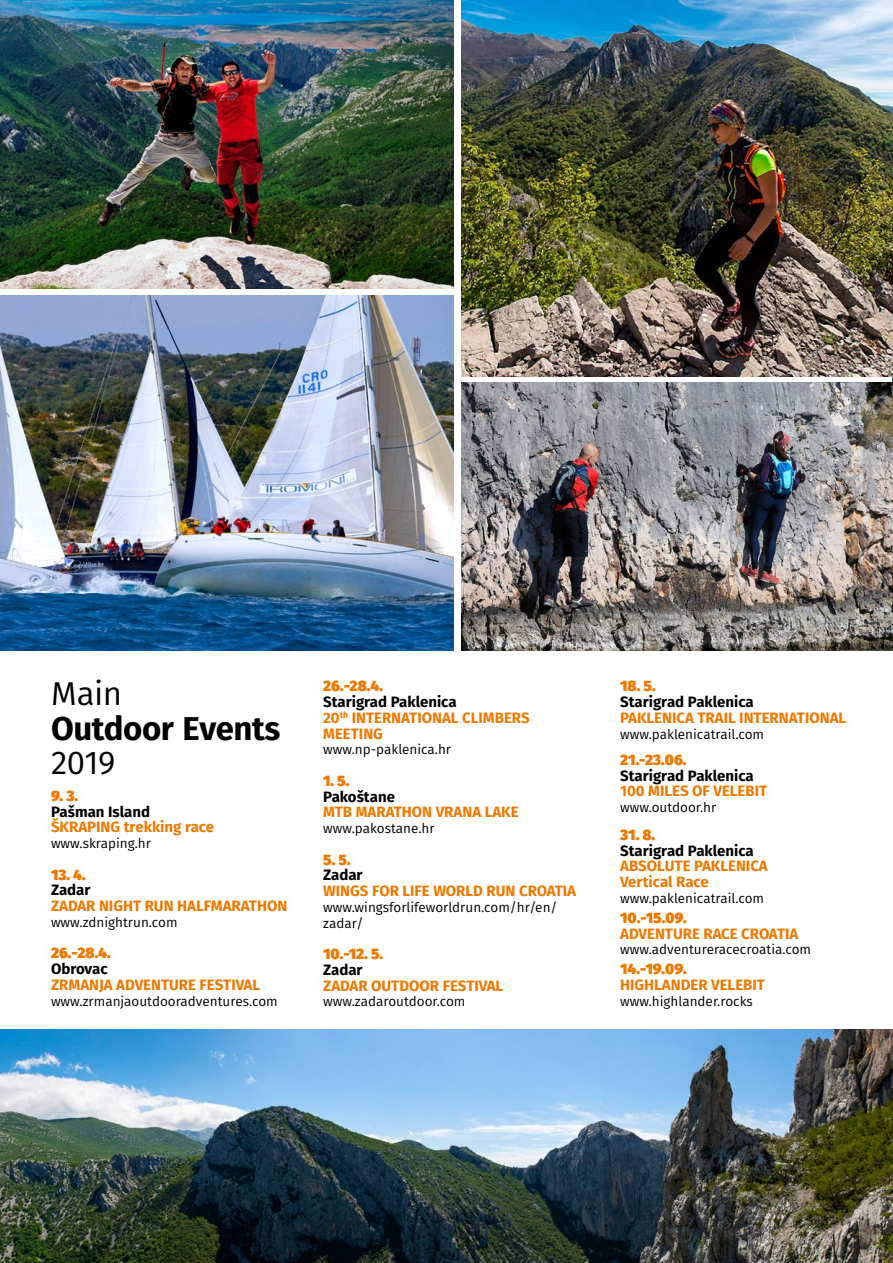
<style>
.page{position:relative;width:893px;height:1263px;background:#fff}
.page>*{position:absolute;margin:0;border:0;box-sizing:border-box;transform-origin:0 0}
.t1{font:700 33px "Fira Sans";letter-spacing:-.015em;color:#000}
.t2{font:33px "Fira Sans";letter-spacing:-.015em;color:#000}
.t3{font:700 15px/15.8px "Fira Sans";color:#ee7900}
.t4{font:700 15px "Fira Sans";color:#000}
.t5{font:900 15px "Fira Sans";color:#ee7900}
.t6{font:13.5px/15.8px "Fira Sans";color:#000}
.s1{color:#000}
</style>
<div class="page">
<img style="left:0;top:1029px;width:893px;height:234px">
<img style="left:0;top:0;width:454px;height:288px">
<img style="left:0;top:296px;width:454px;height:355px">
<img style="left:461px;top:0;width:432px;height:376px">
<img style="left:461px;top:383px;width:432px;height:268px">
<h1 class="t2" style="left:51px;top:669px;width:73px">Main</h1>
<h1 class="t1" style="left:51px;top:701px;width:231px">Outdoor Events</h1>
<h1 class="t2" style="left:51px;top:738px;width:66px">2019</h1>
<p class="t5" style="left:51px;top:782px;width:29px">9. 3.</p>
<p class="t4" style="left:51px;top:799px;width:101px">Pašman Island</p>
<p class="t3" style="left:51px;top:818px;width:165px">ŠKRAPING trekking race</p>
<p class="t6" style="left:51px;top:835px;width:101px">www.skraping.hr</p>
<p class="t5" style="left:51px;top:860px;width:36px">13. 4.</p>
<p class="t4" style="left:51px;top:877px;width:41px">Zadar</p>
<p class="t3" style="left:51px;top:897px;width:238px">ZADAR NIGHT RUN HALFMARATHON</p>
<p class="t6" style="left:51px;top:914px;width:128px">www.zdnightrun.com</p>
<p class="t5" style="left:51px;top:939px;width:61px">26.-28.4.</p>
<p class="t4" style="left:51px;top:956px;width:58px">Obrovac</p>
<p class="t3" style="left:51px;top:976px;width:211px">ZRMANJA ADVENTURE FESTIVAL</p>
<p class="t6" style="left:51px;top:993px;width:228px">www.zrmanjaoutdooradventures.com</p>
<p class="t5" style="left:323px;top:672px;width:61px">26.-28.4.</p>
<p class="t3" style="left:323px;top:693px;width:208px"><span class="s1">Starigrad Paklenica<br></span>20<sup>th</sup> INTERNATIONAL CLIMBERS<br>MEETING</p>
<p class="t6" style="left:323px;top:741px;width:129px">www.np-paklenica.hr</p>
<p class="t5" style="left:323px;top:767px;width:28px">1. 5.</p>
<p class="t4" style="left:323px;top:784px;width:73px">Pakoštane</p>
<p class="t3" style="left:323px;top:803px;width:197px">MTB MARATHON VRANA LAKE</p>
<p class="t6" style="left:323px;top:820px;width:113px">www.pakostane.hr</p>
<p class="t5" style="left:323px;top:845px;width:29px">5. 5.</p>
<p class="t4" style="left:323px;top:862px;width:41px">Zadar</p>
<p class="t3" style="left:323px;top:882px;width:254px">WINGS FOR LIFE WORLD RUN CROATIA</p>
<p class="t6" style="left:323px;top:899px;width:236px">www.wingsforlifeworldrun.com/hr/en/ zadar/</p>
<p class="t5" style="left:323px;top:940px;width:61px">10.-12. 5.</p>
<p class="t4" style="left:323px;top:957px;width:41px">Zadar</p>
<p class="t3" style="left:323px;top:976px;width:182px">ZADAR OUTDOOR FESTIVAL</p>
<p class="t6" style="left:323px;top:993px;width:144px">www.zadaroutdoor.com</p>
<p class="t5" style="left:620px;top:672px;width:37px">18. 5.</p>
<p class="t4" style="left:620px;top:689px;width:135px">Starigrad Paklenica</p>
<p class="t3" style="left:620px;top:709px;width:228px">PAKLENICA TRAIL INTERNATIONAL</p>
<p class="t6" style="left:620px;top:726px;width:145px">www.paklenicatrail.com</p>
<p class="t5" style="left:620px;top:746px;width:68px">21.-23.06.</p>
<p class="t4" style="left:620px;top:763px;width:135px">Starigrad Paklenica</p>
<p class="t3" style="left:620px;top:782px;width:149px">100 MILES OF VELEBIT</p>
<p class="t6" style="left:620px;top:799px;width:98px">www.outdoor.hr</p>
<p class="t5" style="left:620px;top:821px;width:36px">31. 8.</p>
<p class="t4" style="left:620px;top:838px;width:135px">Starigrad Paklenica</p>
<p class="t3" style="left:620px;top:857px;width:149px">ABSOLUTE PAKLENICA<br>Vertical Race</p>
<p class="t6" style="left:620px;top:890px;width:145px">www.paklenicatrail.com</p>
<p class="t5" style="left:620px;top:904px;width:68px">10.-15.09.</p>
<p class="t3" style="left:620px;top:924px;width:180px">ADVENTURE RACE CROATIA</p>
<p class="t6" style="left:620px;top:941px;width:192px">www.adventureracecroatia.com</p>
<p class="t5" style="left:620px;top:955px;width:68px">14.-19.09.</p>
<p class="t3" style="left:620px;top:976px;width:146px">HIGHLANDER VELEBIT</p>
<p class="t6" style="left:620px;top:993px;width:134px">www.highlander.rocks</p>
</div>
